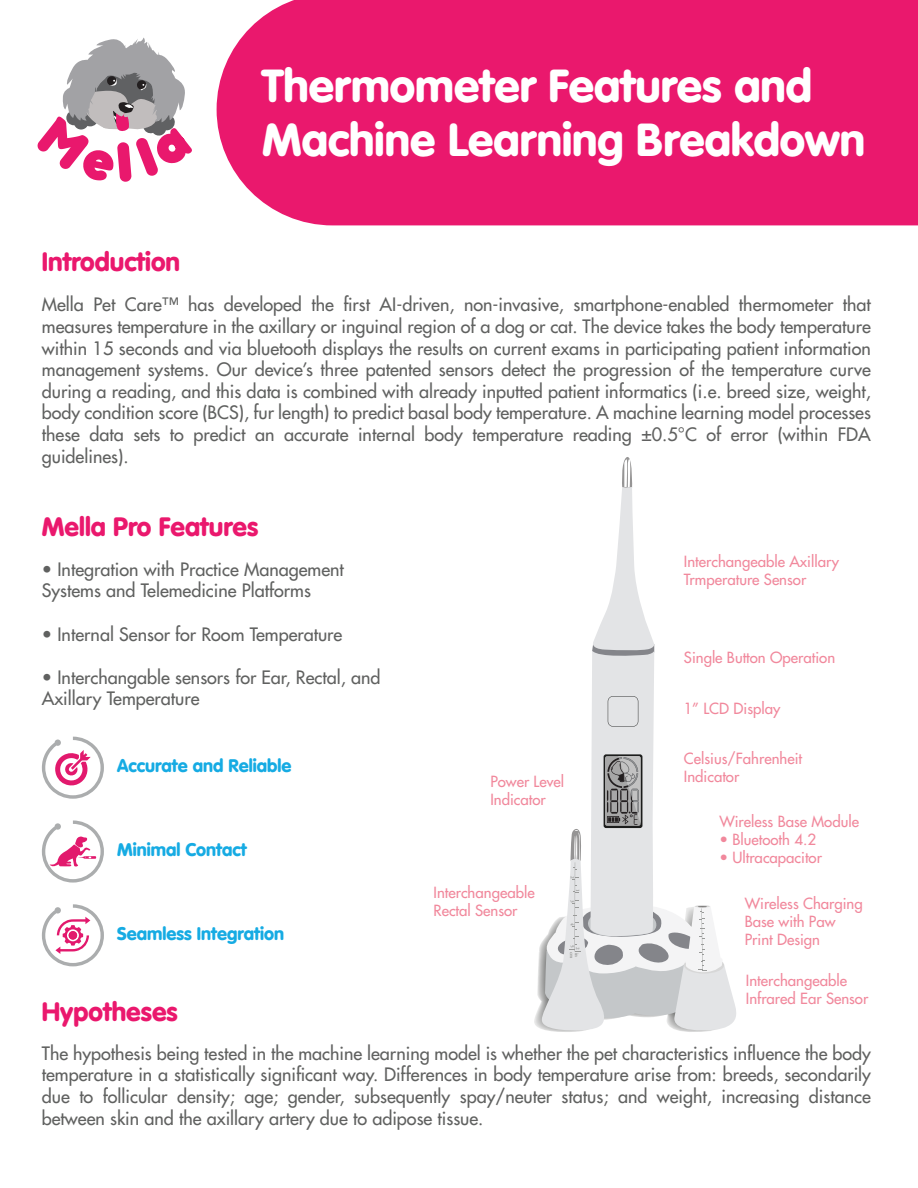
<style>
.page{position:relative;width:918px;height:1188px;background:#fff}
.page>*{position:absolute;margin:0;border:0;box-sizing:border-box;transform-origin:0 0}
.t1{font:900 45.6px "VAG Rounded Std";color:#fff}
.t2{font:900 26.25px "VAG Rounded Std";color:#ea186d}
.t3{font:500 18px/21.6px "Futura Std";color:#606160;text-align:justify}
.t4{font:900 18px "VAG Rounded Std";color:#16abe3}
.t5{font:500 15px/18px "Futura Std";color:#f1889c}
.t6{font:700 5.1px "Adobe Garamond Pro";color:#999a99}
</style>
<div class="page">
<div style="left:217px;top:0;width:701px;height:225px;background:#ea186d"></div>
<svg style="left:42px;top:820px;width:62px;height:63px"></svg>
<svg style="left:42px;top:737px;width:62px;height:62px"></svg>
<svg style="left:42px;top:904px;width:62px;height:62px"></svg>
<div style="left:69px;top:931px;width:8px;height:9px;background:#e2196d;border-radius:50%"></div>
<svg style="left:534px;top:457px;width:202px;height:575px"></svg>
<svg style="left:62px;top:37px;width:123px;height:99px"></svg>
<h1 class="t1" style="left:262px;top:58px;width:551px">Thermometer Features and</h1>
<h1 class="t1" style="left:262px;top:113px;width:604px">Machine Learning Breakdown</h1>
<h2 class="t2" style="left:42px;top:246px;width:140px">Introduction</h2>
<p class="t3" style="left:42px;top:294px;width:831px">Mella Pet Care™ has developed the first AI-driven, non-invasive, smartphone-enabled thermometer that measures temperature in the axillary or inguinal region of a dog or cat. The device takes the body temperature within 15 seconds and via bluetooth displays the results on current exams in participating patient information management systems. Our device’s three patented sensors detect the progression of the temperature curve during a reading, and this data is combined with already inputted patient informatics (i.e. breed size, weight, body condition score (BCS), fur length) to predict basal body temperature. A machine learning model processes these data sets to predict an accurate internal body temperature reading ±0.5°C of error (within FDA guidelines).</p>
<h2 class="t2" style="left:42px;top:511px;width:218px">Mella Pro Features</h2>
<p class="t3" style="left:42px;top:558px;width:304px">• Integration with Practice Management<br>Systems and Telemedicine Platforms</p>
<p class="t3" style="left:42px;top:623px;width:302px">• Internal Sensor for Room Temperature</p>
<p class="t3" style="left:42px;top:666px;width:340px">• Interchangable sensors for Ear, Rectal, and<br>Axillary Temperature</p>
<p class="t4" style="left:117px;top:755px;width:176px">Accurate and Reliable</p>
<p class="t4" style="left:117px;top:839px;width:131px">Minimal Contact</p>
<p class="t4" style="left:117px;top:923px;width:169px">Seamless Integration</p>
<p class="t5" style="left:490px;top:773px;width:75px">Power Level<br>Indicator</p>
<p class="t5" style="left:434px;top:883px;width:103px">Interchangeable<br>Rectal Sensor</p>
<p class="t6" style="left:575px;top:876px;width:4px;rotate:90deg">2</p>
<p class="t6" style="left:575px;top:900px;width:4px;rotate:90deg">3</p>
<p class="t6" style="left:575px;top:923px;width:4px;rotate:90deg">4</p>
<p class="t6" style="left:575px;top:945px;width:14px;rotate:90deg">5 cm</p>
<p class="t6" style="left:580px;top:953px;width:6px;rotate:90deg">in</p>
<p class="t6" style="left:581px;top:889px;width:4px;rotate:90deg">1</p>
<p class="t6" style="left:581px;top:947px;width:4px;rotate:90deg">2</p>
<p class="t5" style="left:684px;top:552px;width:157px">Interchangeable Axillary<br>Trmperature Sensor</p>
<p class="t5" style="left:684px;top:649px;width:153px">Single Button Operation</p>
<p class="t5" style="left:684px;top:699px;width:98px">1” LCD Display</p>
<p class="t5" style="left:684px;top:750px;width:120px">Celsius/Fahrenheit<br>Indicator</p>
<p class="t5" style="left:719px;top:813px;width:141px">Wireless Base Module</p>
<p class="t5" style="left:719px;top:831px;width:98px">• Bluetooth 4.2</p>
<p class="t5" style="left:719px;top:849px;width:104px">• Ultracapacitor</p>
<p class="t5" style="left:745px;top:894px;width:119px">Wireless Charging<br>Base with Paw<br>Print Design</p>
<p class="t5" style="left:746px;top:972px;width:124px">Interchangeable<br>Infrared Ear Sensor</p>
<h2 class="t2" style="left:42px;top:996px;width:137px">Hypotheses</h2>
<p class="t3" style="left:42px;top:1043px;width:831px">The hypothesis being tested in the machine learning model is whether the pet characteristics influence the body temperature in a statistically significant way. Differences in body temperature arise from: breeds, secondarily due to follicular density; age; gender, subsequently spay/neuter status; and weight, increasing distance between skin and the axillary artery due to adipose tissue.</p>
</div>
